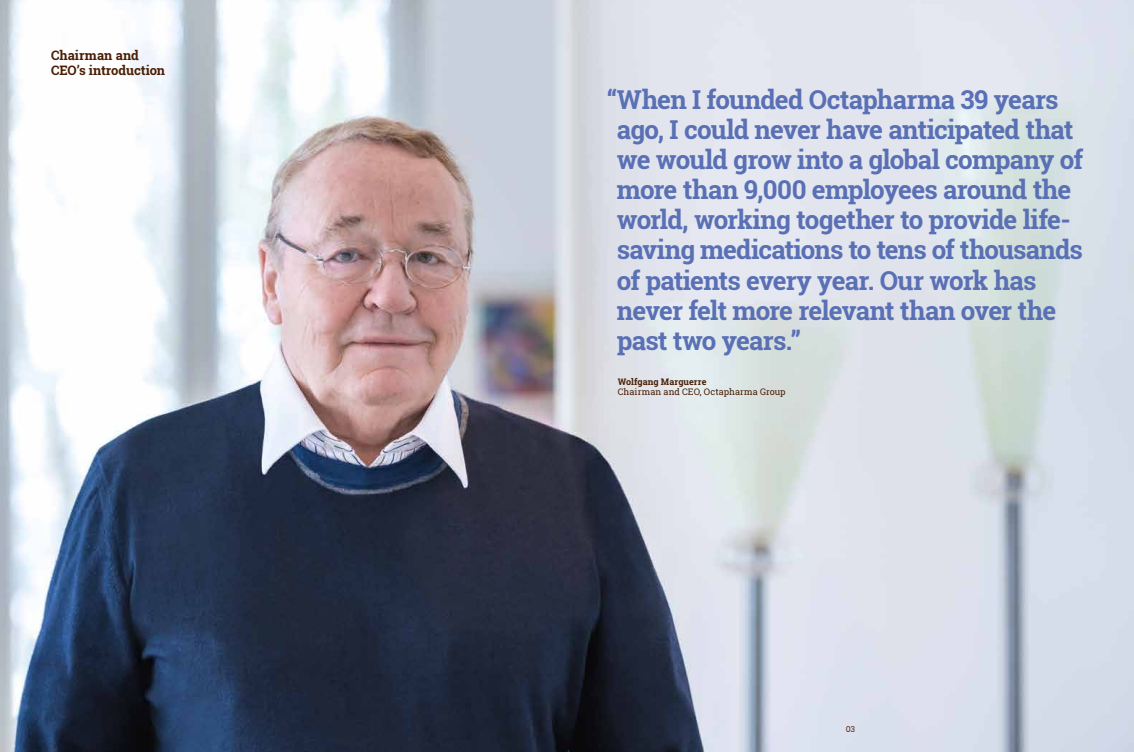
<style>
.page{position:relative;width:1134px;height:752px;background:#fff}
.page>*{position:absolute;margin:0;border:0;box-sizing:border-box;transform-origin:0 0}
.t1{font:700 26px/30px "Roboto Slab";letter-spacing:-.035em;color:#5a70b5}
.t2{font:700 13px/15px "Roboto Slab";color:#491e04}
.t3{font:9px "Roboto Slab";letter-spacing:.015em;color:#491e04}
.t4{font:700 9px "Roboto Slab";letter-spacing:.005em;color:#491e04}
.t5{font:8px "Poppins";color:#491e04}
</style>
<div class="page">
<img style="left:0;top:0;width:1134px;height:751px">
<p class="t2" style="left:51px;top:48px;width:116px">Chairman and<br>CEO’s introduction</p>
<p class="t1" style="left:617px;top:84px;width:468px;text-indent:-10px">“When I founded Octapharma 39 years ago, I could never have anticipated that we would grow into a global company of more than 9,000 employees around the world, working together to provide life&shy;saving medications to tens of thousands of patients every year. Our work has never felt more relevant than over the past two years.”</p>
<p class="t4" style="left:618px;top:375px;width:90px">Wolfgang Marguerre</p>
<p class="t3" style="left:618px;top:385px;width:170px">Chairman and CEO, Octapharma Group</p>
<p class="t5" style="left:846px;top:724px;width:11px">03</p>
</div>
